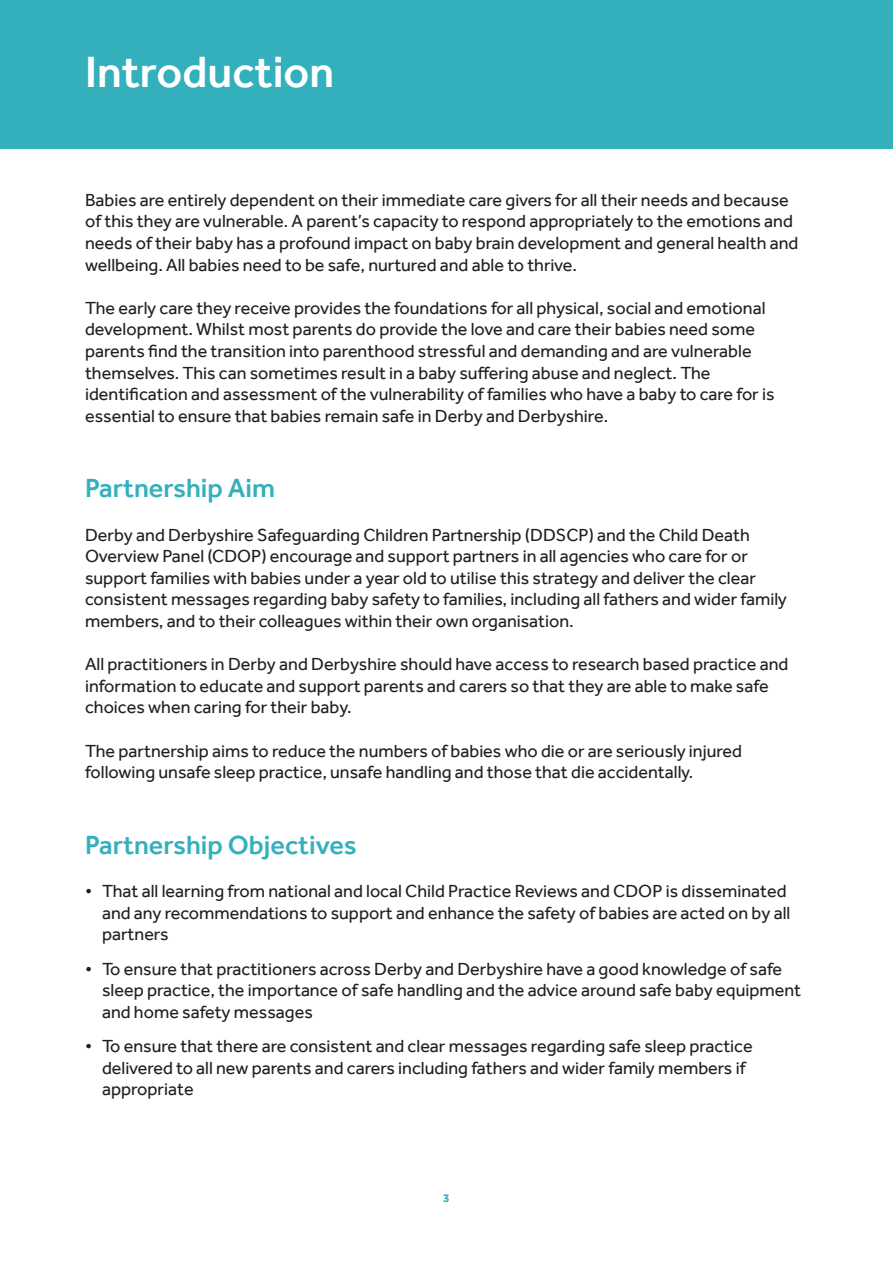
<style>
.page{position:relative;width:893px;height:1263px;background:#fff}
.page>*{position:absolute;margin:0;border:0;box-sizing:border-box;transform-origin:0 0}
.Heading{font:500 45px "Effra";color:#fff}
.Sub-Heading{font:500 27px "Effra";color:#34b0bd}
.Body_Text{font:18px/21.6px "Effra";color:#231f20}
.t1{font:700 12px "Effra";color:#34b0bd}
</style>
<div class="page">
<div style="left:0;top:0;width:893px;height:149px;background:#34b0bd"></div>
<p class="Heading" style="left:85px;top:46px;width:251px">Introduction</p>
<p class="Body_Text" style="left:85px;top:189px;width:715px">Babies are entirely dependent on their immediate care givers for all their needs and because of this they are vulnerable. A parent’s capacity to respond appropriately to the emotions and needs of their baby has a profound impact on baby brain development and general health and wellbeing. All babies need to be safe, nurtured and able to thrive.</p>
<p class="Body_Text" style="left:85px;top:297px;width:691px">The early care they receive provides the foundations for all physical, social and emotional development. Whilst most parents do provide the love and care their babies need some parents find the transition into parenthood stressful and demanding and are vulnerable themselves. This can sometimes result in a baby suffering abuse and neglect. The identification and assessment of the vulnerability of families who have a baby to care for is essential to ensure that babies remain safe in Derby and Derbyshire.</p>
<p class="Sub-Heading" style="left:85px;top:472px;width:191px">Partnership Aim</p>
<p class="Body_Text" style="left:85px;top:523px;width:703px">Derby and Derbyshire Safeguarding Children Partnership (DDSCP) and the Child Death Overview Panel (CDOP) encourage and support partners in all agencies who care for or support families with babies under a year old to utilise this strategy and deliver the clear consistent messages regarding baby safety to families, including all fathers and wider family members, and to their colleagues within their own organisation.</p>
<p class="Body_Text" style="left:85px;top:653px;width:705px">All practitioners in Derby and Derbyshire should have access to research based practice and information to educate and support parents and carers so that they are able to make safe choices when caring for their baby.</p>
<p class="Body_Text" style="left:85px;top:739px;width:659px">The partnership aims to reduce the numbers of babies who die or are seriously injured following unsafe sleep practice, unsafe handling and those that die accidentally.</p>
<p class="Sub-Heading" style="left:85px;top:829px;width:273px">Partnership Objectives</p>
<p class="Body_Text" style="left:102px;top:880px;width:690px;text-indent:-17px">• That all learning from national and local Child Practice Reviews and CDOP is disseminated and any recommendations to support and enhance the safety of babies are acted on by all partners</p>
<p class="Body_Text" style="left:102px;top:957px;width:701px;text-indent:-17px">• To ensure that practitioners across Derby and Derbyshire have a good knowledge of safe sleep practice, the importance of safe handling and the advice around safe baby equipment and home safety messages</p>
<p class="Body_Text" style="left:102px;top:1035px;width:652px;text-indent:-17px">• To ensure that there are consistent and clear messages regarding safe sleep practice delivered to all new parents and carers including fathers and wider family members if appropriate</p>
<p class="t1" style="left:443px;top:1190px;width:8px">3</p>
</div>
